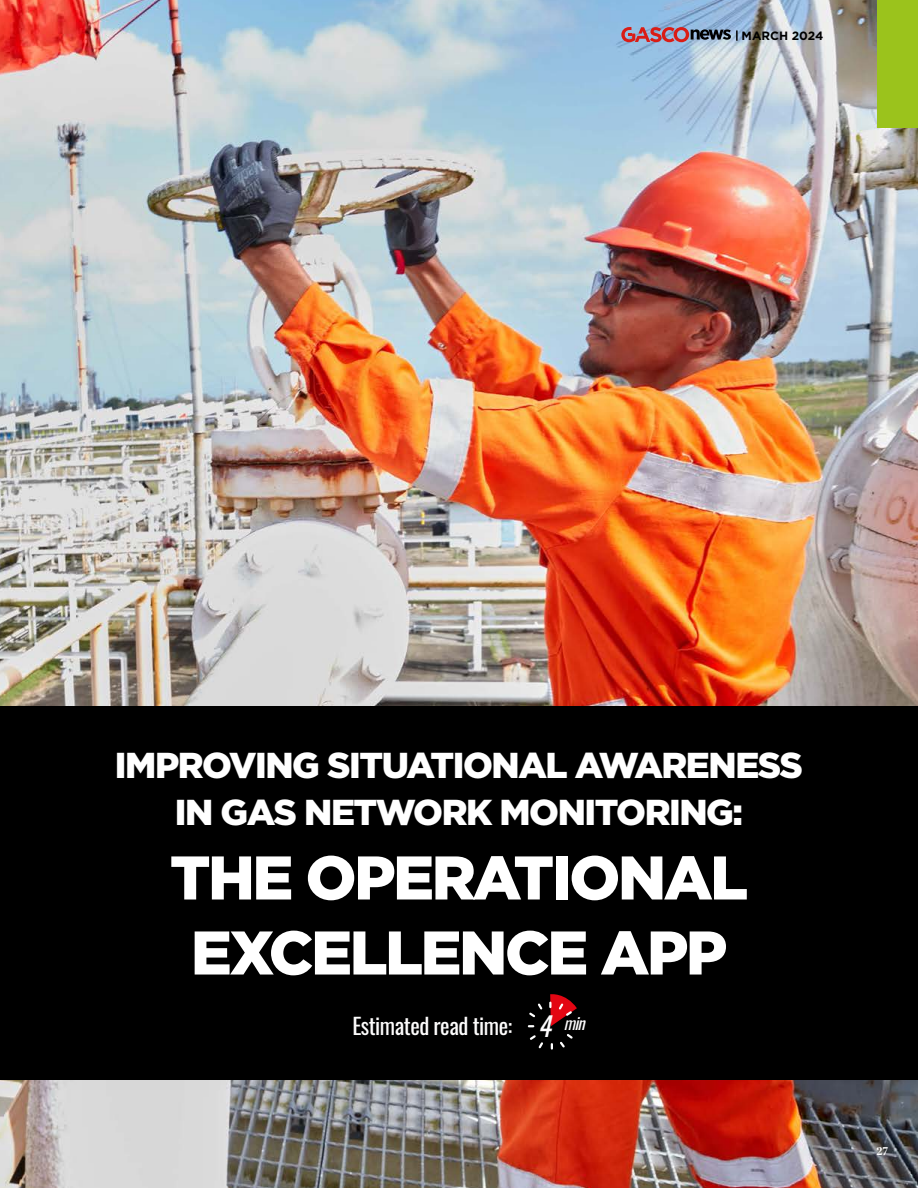
<style>
.page{position:relative;width:918px;height:1188px;background:#fff}
.page>*{position:absolute;margin:0;border:0;box-sizing:border-box;transform-origin:0 0}
.t1{font:900 61.5px/75px "Gotham";letter-spacing:-.04em;color:#fff;text-align:center}
.t2{font:900 36px/46.5px "Gotham";letter-spacing:-.04em;color:#fff;text-align:center}
.t3{font:22.5px "Oswald";letter-spacing:-.02em;color:#fdfcfc}
.t4{font:700 12px "Gotham";color:#000}
.t5{font:700 12px "Chronicle Deck Cond";color:#fff}
.s1{font-style:italic;font-size:26.85px;color:#fefdfe}
</style>
<div class="page">
<img style="left:0;top:0;width:918px;height:1188px">
<div style="left:878px;top:0;width:40px;height:127px;background:#9bc31c"></div>
<svg style="left:621px;top:27px;width:117px;height:15px;background:#926e7f"></svg>
<div style="left:0;top:707px;width:918px;height:373px;background:#000"></div>
<svg style="left:527px;top:994px;width:50px;height:56px"></svg>
<p class="t4" style="left:742px;top:28px;width:83px">MARCH 2024</p>
<p class="t2" style="left:115px;top:742px;width:690px">IMPROVING SITUATIONAL AWARENESS<br>IN GAS NETWORK MONITORING:</p>
<h1 class="t1" style="left:170px;top:840px;width:580px">THE OPERATIONAL<br>EXCELLENCE APP</h1>
<p class="t3" style="left:353px;top:1006px;width:240px">Estimated read time: <span class="s1">4</span> <sup>min</sup></p>
<p class="t5" style="left:877px;top:1141px;width:13px">27</p>
</div>
